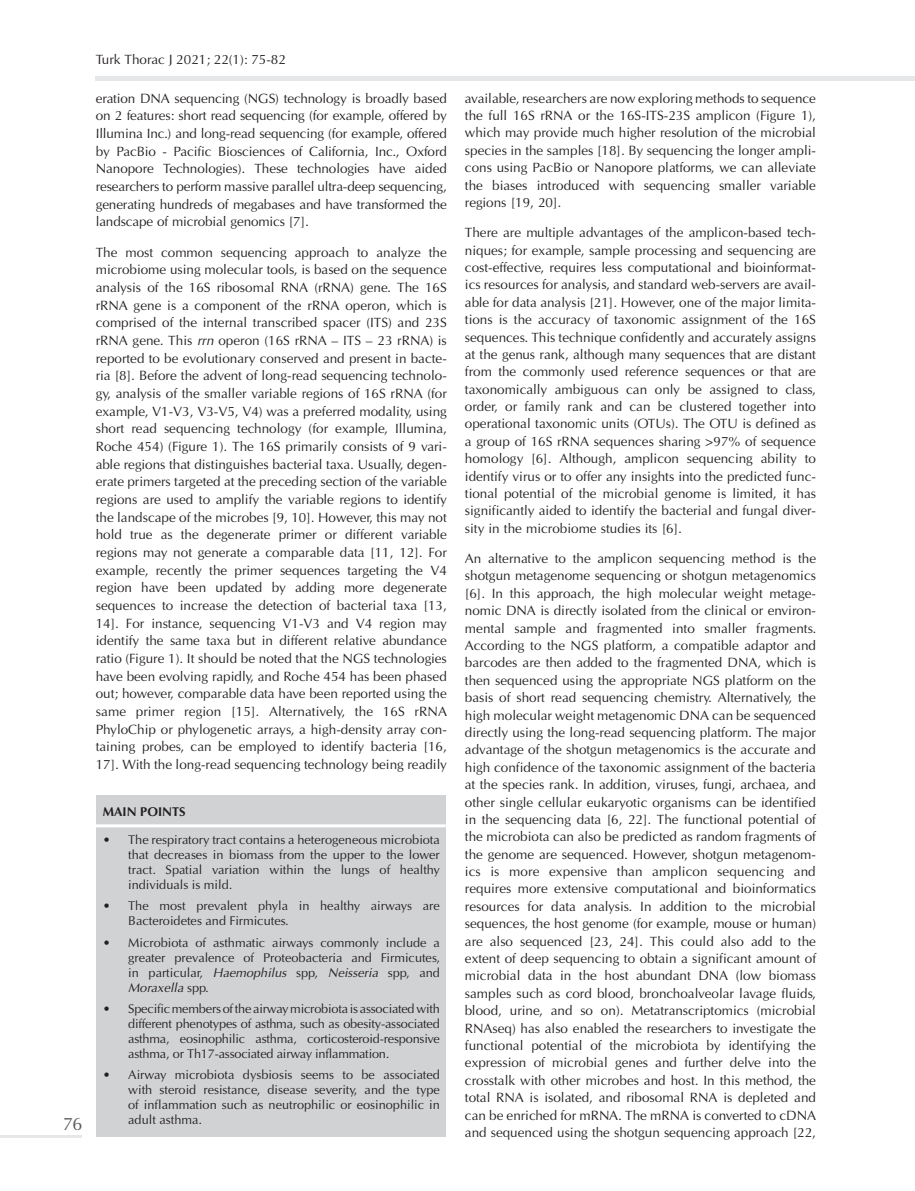
<style>
.page{position:relative;width:915px;height:1191px;background:#fff}
.page>*{position:absolute;margin:0;border:0;box-sizing:border-box;transform-origin:0 0}
.t1{font:18px "Optima Normal Tr";color:#57585a}
.t2{font:13.5px/17.4px "Optima Normal Tr";color:#231f20;text-align:justify}
.t3{font:12.75px/15px "Optima Normal Tr";color:#231f20;text-align:justify}
.t4{font:12.75px "Optima Bold Tr";color:#231f20}
.s1{font-family:"Optima Italic Tr"}
</style>
<div class="page">
<div style="left:96px;top:795px;width:349px;height:342px;background:#d1d2d4"></div>
<hr style="left:96px;top:824px;width:349px;height:3px;background:#fff">
<hr style="left:96px;top:77px;width:818px;height:4px;background:#e6e7e9">
<hr style="left:0;top:1135px;width:82px;height:3px;background:#e6e7e9">
<p class="t1" style="left:63px;top:1113px;width:21px">76</p>
<p class="t2" style="left:96px;top:51px;width:192px">Turk Thorac J 2021; 22(1): 75-82</p>
<p class="t2" style="left:96px;top:89px;width:352px">eration DNA sequencing (NGS) technology is broadly based on 2 features: short read sequencing (for example, offered by Illumina Inc.) and long-read sequencing (for example, offered by PacBio - Pacific Biosciences of California, Inc., Oxford Nanopore Technologies). These technologies have aided researchers to perform massive parallel ultra-deep sequencing, generating hundreds of megabases and have transformed the landscape of microbial genomics [7].</p>
<p class="t2" style="left:96px;top:243px;width:352px">The most common sequencing approach to analyze the microbiome using molecular tools, is based on the sequence analysis of the 16S ribosomal RNA (rRNA) gene. The 16S rRNA gene is a component of the rRNA operon, which is comprised of the internal transcribed spacer (ITS) and 23S rRNA gene. This <span class="s1">rrn</span> operon (16S rRNA – ITS – 23 rRNA) is reported to be evolutionary conserved and present in bacte&shy;ria [8]. Before the advent of long-read sequencing technolo&shy;gy, analysis of the smaller variable regions of 16S rRNA (for example, V1-V3, V3-V5, V4) was a preferred modality, using short read sequencing technology (for example, Illumina, Roche 454) (Figure 1). The 16S primarily consists of 9 vari&shy;able regions that distinguishes bacterial taxa. Usually, degen&shy;erate primers targeted at the preceding section of the variable regions are used to amplify the variable regions to identify the landscape of the microbes [9, 10]. However, this may not hold true as the degenerate primer or different variable regions may not generate a comparable data [11, 12]. For example, recently the primer sequences targeting the V4 region have been updated by adding more degenerate sequences to increase the detection of bacterial taxa [13, 14]. For instance, sequencing V1-V3 and V4 region may identify the same taxa but in different relative abundance ratio (Figure 1). It should be noted that the NGS technologies have been evolving rapidly, and Roche 454 has been phased out; however, comparable data have been reported using the same primer region [15]. Alternatively, the 16S rRNA PhyloChip or phylogenetic arrays, a high-density array con&shy;taining probes, can be employed to identify bacteria [16, 17]. With the long-read sequencing technology being readily</p>
<p class="t4" style="left:103px;top:804px;width:84px">MAIN POINTS</p>
<p class="t3" style="left:128px;top:832px;width:313px;text-indent:-26px">• The respiratory tract contains a heterogeneous microbiota that decreases in biomass from the upper to the lower tract. Spatial variation within the lungs of healthy individuals is mild.</p>
<p class="t3" style="left:128px;top:898px;width:313px;text-indent:-26px">• The most prevalent phyla in healthy airways are<br>Bacteroidetes and Firmicutes.</p>
<p class="t3" style="left:128px;top:935px;width:313px;text-indent:-26px">• Microbiota of asthmatic airways commonly include a greater prevalence of Proteobacteria and Firmicutes, in particular, <span class="s1">Haemophilus</span> spp, <span class="s1">Neisseria</span> spp, and <span class="s1">Moraxella</span> spp.</p>
<p class="t3" style="left:128px;top:1001px;width:313px;text-indent:-26px">• Specific members of the airway microbiota is associated with different phenotypes of asthma, such as obesity-associated asthma, eosinophilic asthma, corticosteroid-responsive asthma, or Th17-associated airway inflammation.</p>
<p class="t3" style="left:128px;top:1067px;width:313px;text-indent:-26px">• Airway microbiota dysbiosis seems to be associated with steroid resistance, disease severity, and the type of inflammation such as neutrophilic or eosinophilic in adult asthma.</p>
<p class="t2" style="left:464px;top:89px;width:352px">available, researchers are now exploring methods to sequence the full 16S rRNA or the 16S-ITS-23S amplicon (Figure 1), which may provide much higher resolution of the microbial species in the samples [18]. By sequencing the longer ampli&shy;cons using PacBio or Nanopore platforms, we can alleviate the biases introduced with sequencing smaller variable regions [19, 20].</p>
<p class="t2" style="left:464px;top:224px;width:352px">There are multiple advantages of the amplicon-based tech&shy;niques; for example, sample processing and sequencing are cost-effective, requires less computational and bioinformat&shy;ics resources for analysis, and standard web-servers are avail&shy;able for data analysis [21]. However, one of the major limita&shy;tions is the accuracy of taxonomic assignment of the 16S sequences. This technique confidently and accurately assigns at the genus rank, although many sequences that are distant from the commonly used reference sequences or that are taxonomically ambiguous can only be assigned to class, order, or family rank and can be clustered together into operational taxonomic units (OTUs). The OTU is defined as a group of 16S rRNA sequences sharing &gt;97% of sequence homology [6]. Although, amplicon sequencing ability to identify virus or to offer any insights into the predicted func&shy;tional potential of the microbial genome is limited, it has significantly aided to identify the bacterial and fungal diver&shy;sity in the microbiome studies its [6].</p>
<p class="t2" style="left:464px;top:550px;width:352px">An alternative to the amplicon sequencing method is the shotgun metagenome sequencing or shotgun metagenomics [6]. In this approach, the high molecular weight metage&shy;nomic DNA is directly isolated from the clinical or environ&shy;mental sample and fragmented into smaller fragments.<br>According to the NGS platform, a compatible adaptor and barcodes are then added to the fragmented DNA, which is then sequenced using the appropriate NGS platform on the basis of short read sequencing chemistry. Alternatively, the high molecular weight metagenomic DNA can be sequenced directly using the long-read sequencing platform. The major advantage of the shotgun metagenomics is the accurate and high confidence of the taxonomic assignment of the bacteria at the species rank. In addition, viruses, fungi, archaea, and other single cellular eukaryotic organisms can be identified in the sequencing data [6, 22]. The functional potential of the microbiota can also be predicted as random fragments of the genome are sequenced. However, shotgun metagenom&shy;ics is more expensive than amplicon sequencing and requires more extensive computational and bioinformatics resources for data analysis. In addition to the microbial sequences, the host genome (for example, mouse or human) are also sequenced [23, 24]. This could also add to the extent of deep sequencing to obtain a significant amount of microbial data in the host abundant DNA (low biomass samples such as cord blood, bronchoalveolar lavage fluids, blood, urine, and so on). Metatranscriptomics (microbial RNAseq) has also enabled the researchers to investigate the functional potential of the microbiota by identifying the expression of microbial genes and further delve into the crosstalk with other microbes and host. In this method, the total RNA is isolated, and ribosomal RNA is depleted and can be enriched for mRNA. The mRNA is converted to cDNA and sequenced using the shotgun sequencing approach [22,</p>
</div>
